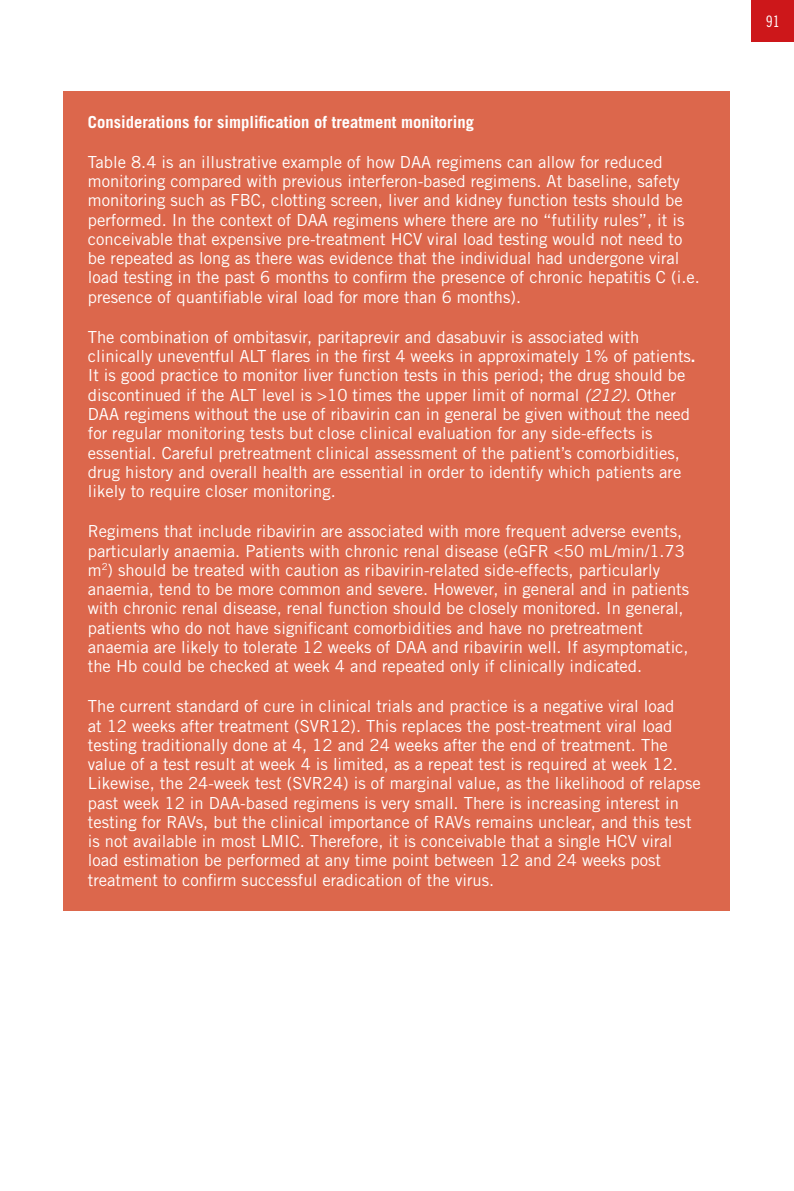
<style>
.page{position:relative;width:794px;height:1191px;background:#fff}
.page>*{position:absolute;margin:0;border:0;box-sizing:border-box;transform-origin:0 0}
.t1{font:16.62px/19.2px "Trade Gothic LT Std";color:#fff}
.t2{font:700 16.62px "Trade Gothic LT Std";color:#fff}
.t3{font:15.75px "Trade Gothic LT Std Cn 18";color:#fff}
.s1{font-weight:700}
.s2{font-style:italic}
</style>
<div class="page">
<div style="left:752px;top:0;width:42px;height:42px;background:#cd171a"></div>
<div style="left:63px;top:91px;width:666px;height:819px;background:#dc674c"></div>
<p class="t2" style="left:88px;top:111px;width:388px">Considerations for simplification of treatment monitoring</p>
<p class="t1" style="left:88px;top:152px;width:613px">Table 8.4 is an illustrative example of how DAA regimens can allow for reduced monitoring compared with previous interferon-based regimens. At baseline, safety monitoring such as FBC, clotting screen, liver and kidney function tests should be performed. In the context of DAA regimens where there are no “futility rules”, it is conceivable that expensive pre-treatment HCV viral load testing would not need to be repeated as long as there was evidence that the individual had undergone viral load testing in the past 6 months to confirm the presence of chronic hepatitis C (i.e. presence of quantifiable viral load for more than 6 months).</p>
<p class="t1" style="left:88px;top:327px;width:609px">The combination of ombitasvir, paritaprevir and dasabuvir is associated with clinically uneventful ALT flares in the first 4 weeks in approximately 1% of patients<span class="s1">.<br></span>It is good practice to monitor liver function tests in this period; the drug should be discontinued if the ALT level is &gt;10 times the upper limit of normal <span class="s2">(212)</span>. Other DAA regimens without the use of ribavirin can in general be given without the need for regular monitoring tests but close clinical evaluation for any side-effects is essential. Careful pretreatment clinical assessment of the patient’s comorbidities, drug history and overall health are essential in order to identify which patients are likely to require closer monitoring.</p>
<p class="t1" style="left:88px;top:521px;width:603px">Regimens that include ribavirin are associated with more frequent adverse events, particularly anaemia. Patients with chronic renal disease (eGFR &lt;50 mL/min/1.73 m<sup>2</sup>) should be treated with caution as ribavirin-related side-effects, particularly anaemia, tend to be more common and severe. However, in general and in patients with chronic renal disease, renal function should be closely monitored. In general, patients who do not have significant comorbidities and have no pretreatment anaemia are likely to tolerate 12 weeks of DAA and ribavirin well. If asymptomatic, the Hb could be checked at week 4 and repeated only if clinically indicated.</p>
<p class="t1" style="left:88px;top:696px;width:614px">The current standard of cure in clinical trials and practice is a negative viral load<br>at 12 weeks after treatment (SVR12). This replaces the post-treatment viral load testing traditionally done at 4, 12 and 24 weeks after the end of treatment. The value of a test result at week 4 is limited, as a repeat test is required at week 12.<br>Likewise, the 24-week test (SVR24) is of marginal value, as the likelihood of relapse past week 12 in DAA-based regimens is very small. There is increasing interest in testing for RAVs, but the clinical importance of RAVs remains unclear, and this test is not available in most LMIC. Therefore, it is conceivable that a single HCV viral load estimation be performed at any time point between 12 and 24 weeks post treatment to confirm successful eradication of the virus.</p>
<p class="t3" style="left:766px;top:12px;width:15px">91</p>
</div>
